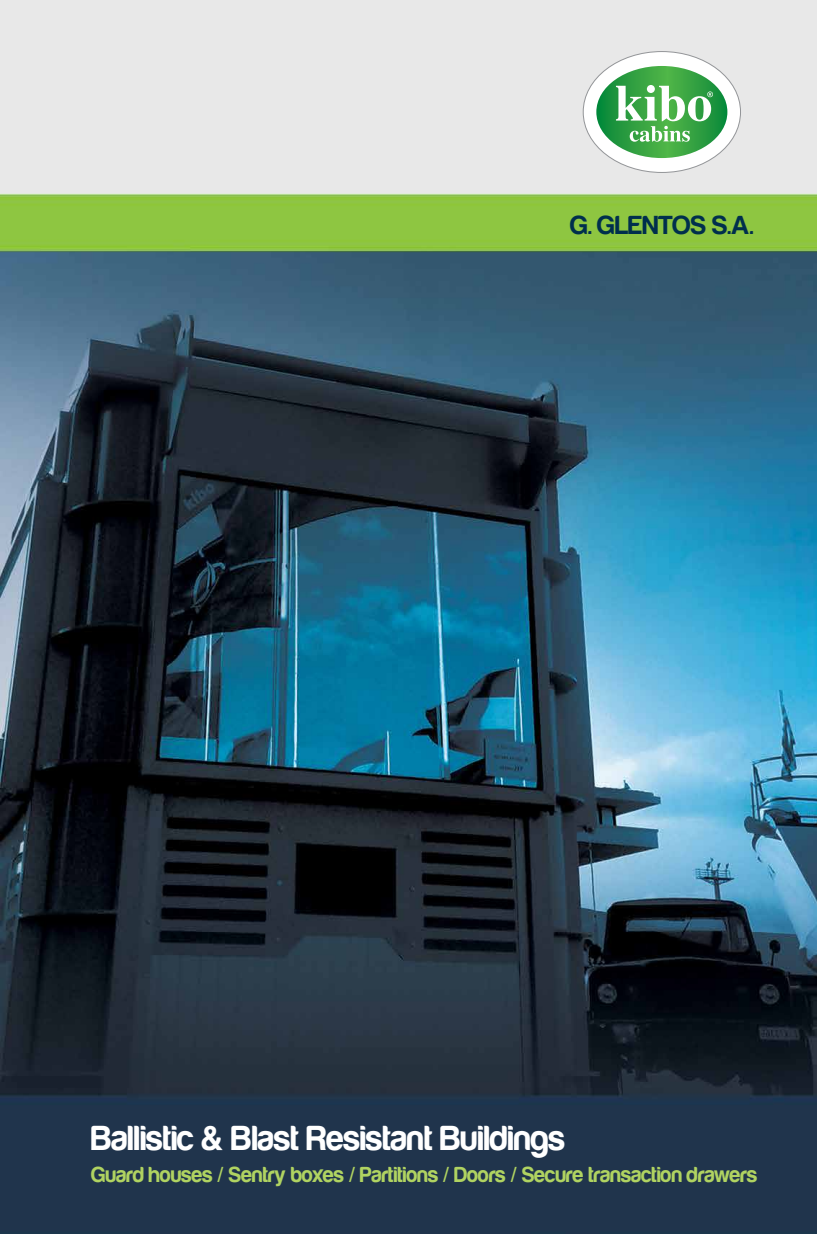
<style>
.page{position:relative;width:817px;height:1234px;background:#fff}
.page>*{position:absolute;margin:0;border:0;box-sizing:border-box;transform-origin:0 0}
.t1{font:700 36px "Harabara";letter-spacing:.01em;color:#fff}
.t2{font:700 27px "Harabara";letter-spacing:-.005em;color:#002f4d}
.t3{font:700 22.5px "Harabara";letter-spacing:.005em;color:#b0d361}
</style>
<div class="page">
<img style="left:0;top:0;width:816px;height:1233px">
<div style="left:583px;top:52px;width:157px;height:120px;background:#fff;border-radius:50%"></div>
<svg style="left:596px;top:66px;width:131px;height:92px"></svg>
<p class="t2" style="left:570px;top:210px;width:184px">G. GLENTOS S.A.</p>
<h1 class="t1" style="left:92px;top:1118px;width:475px">Ballistic &amp; Blast Resistant Buildings</h1>
<p class="t3" style="left:92px;top:1162px;width:667px">Guard houses / Sentry boxes / Partitions / Doors / Secure transaction drawers</p>
</div>
